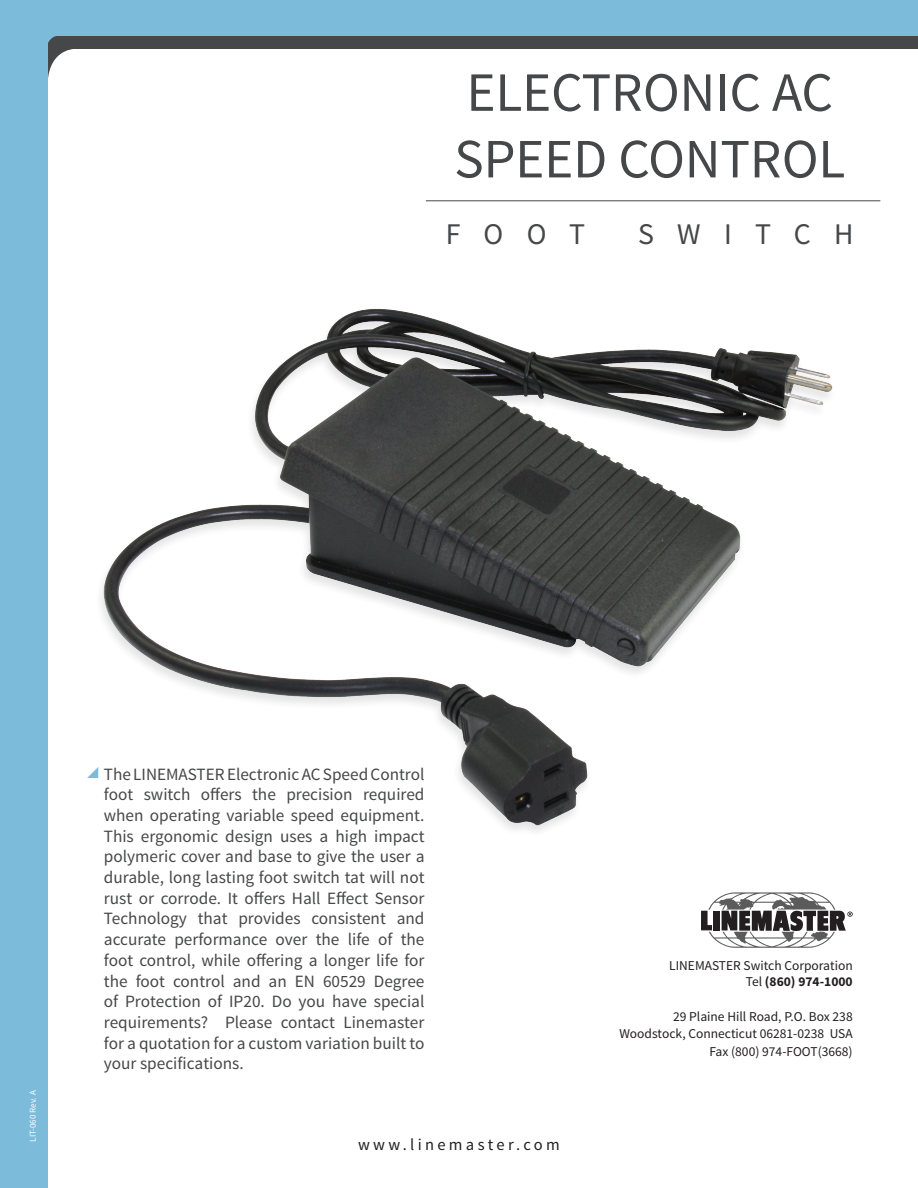
<style>
.page{position:relative;width:918px;height:1188px;background:#fff}
.page>*{position:absolute;margin:0;border:0;box-sizing:border-box;transform-origin:0 0}
.t1{font:55.5px "Source Sans Pro";color:#464748}
.t2{font:30px "Source Sans Pro";letter-spacing:.78em;color:#464748}
.t3{font:17.25px/20.7px "Source Sans Pro";color:#464748;text-align:justify}
.t4{font:16.5px "Source Sans Pro";letter-spacing:.2em;color:#231f20}
.t5{font:13.5px/16.2px "Source Sans Pro";color:#231f20;text-align:right}
.t6{font:9px "Source Sans Pro";color:#fff}
.s1{font-weight:700}
</style>
<div class="page">
<div style="left:2px;top:14px;width:916px;height:35px;background:#464748"></div>
<div style="left:0;top:0;width:918px;height:36px;background:#7cbbda"></div>
<div style="left:0;top:2px;width:48px;height:1186px;background:#7cbbda"></div>
<svg style="left:48px;top:36px;width:25px;height:42px"></svg>
<hr style="left:426px;top:200px;width:454px;height:1px;background:#464748">
<svg style="left:701px;top:892px;width:152px;height:56px"></svg>
<img style="left:90px;top:308px;width:743px;height:523px">
<p class="t1" style="left:467px;top:58px;width:368px">ELECTRONIC AC</p>
<p class="t1" style="left:454px;top:125px;width:392px">SPEED CONTROL</p>
<p class="t2" style="left:446px;top:216px;width:141px">FOOT</p>
<p class="t2" style="left:638px;top:216px;width:217px">SWITCH</p>
<p class="t6" style="left:27px;top:1142px;width:53px;rotate:-90deg">LIT-060 Rev. A</p>
<p class="t3" style="left:104px;top:764px;width:322px">The LINEMASTER Electronic AC Speed Control foot switch offers the precision required when operating variable speed equipment.<br>This ergonomic design uses a high impact polymeric cover and base to give the user a durable, long lasting foot switch tat will not rust or corrode. It offers Hall Effect Sensor Technology that provides consistent and accurate performance over the life of the foot control, while offering a longer life for the foot control and an EN 60529 Degree of Protection of IP20. Do you have special requirements? Please contact Linemaster for a quotation for a custom variation built to your specifications.</p>
<p class="t4" style="left:358px;top:1134px;width:203px">www.linemaster.com</p>
<p class="t5" style="left:669px;top:958px;width:185px">LINEMASTER Switch Corporation<br>Tel <span class="s1">(860) 974-1000</span></p>
<p class="t5" style="left:673px;top:1009px;width:181px">29 Plaine Hill Road, P.O. Box 238</p>
<p class="t5" style="left:619px;top:1025px;width:235px;line-height:18px">Woodstock, Connecticut 06281-0238 USA<br>Fax (800) 974-FOOT(3668)</p>
</div>
